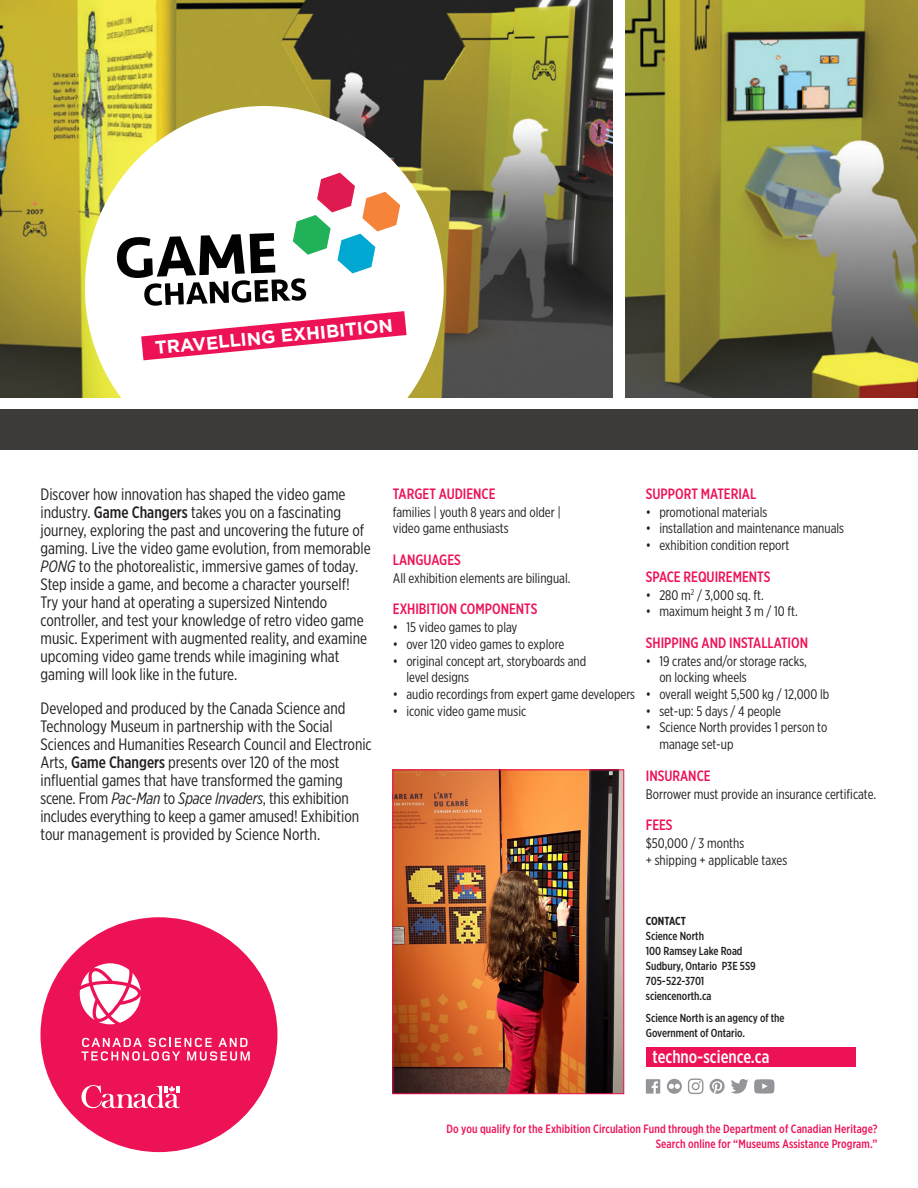
<style>
.page{position:relative;width:918px;height:1188px;background:#fff}
.page>*{position:absolute;margin:0;border:0;box-sizing:border-box;transform-origin:0 0}
.t1{font:700 18.15px "Gotham";color:#fff}
.URL_box{font:500 18px "Gotham X Narrow";color:#fff}
.cover_tx{font:16.5px/18px "Gotham X Narrow";color:#231f20}
.SPECS_title{font:500 15px "Gotham X Narrow";color:#ed1255}
.SPECS_tx{font:13.8px "Gotham X Narrow";color:#231f20}
.PAM_line{font:500 12px/15px "Gotham X Narrow";letter-spacing:.01em;color:#ed1255;text-align:right}
.contact{font:500 11.7px/15px "Gotham X Narrow";color:#231f20}
.s1{font-weight:500}
.s2{font-style:italic}
.s3{font-weight:700}
</style>
<div class="page">
<img style="left:0;top:0;width:613px;height:398px">
<img style="left:625px;top:0;width:293px;height:398px">
<div style="left:41px;top:917px;width:236px;height:235px;background:#ed1255;border-radius:50%"></div>
<svg style="left:80px;top:963px;width:61px;height:61px"></svg>
<svg style="left:81px;top:1038px;width:169px;height:23px"></svg>
<svg style="left:81px;top:1085px;width:99px;height:23px"></svg>
<div style="left:646px;top:1047px;width:209px;height:19px;background:#ed1255"></div>
<svg style="left:646px;top:1079px;width:14px;height:15px"></svg>
<svg style="left:731px;top:1079px;width:43px;height:15px"></svg>
<svg style="left:688px;top:1079px;width:15px;height:15px"></svg>
<svg style="left:710px;top:1079px;width:15px;height:15px"></svg>
<svg style="left:667px;top:1079px;width:15px;height:15px"></svg>
<div style="left:85px;top:106px;width:359px;height:364px;background:#fff;border-radius:50%"></div>
<svg style="left:117px;top:173px;width:290px;height:187px"></svg>
<div style="left:0;top:410px;width:918px;height:40px;background:#3d3b38"></div>
<img style="left:395px;top:772px;width:227px;height:320px">
<div style="left:393px;top:770px;width:231px;height:324px;border:1px solid #ed1255"></div>
<p class="t1" style="left:154px;top:335px;width:240px;rotate:-5deg">TRAVELLING EXHIBITION</p>
<p class="cover_tx" style="left:40px;top:485px;width:332px">Discover how innovation has shaped the video game industry. <span class="s1">Game Changers</span> takes you on a fascinating journey, exploring the past and uncovering the future of gaming. Live the video game evolution, from memorable <span class="s2">PONG</span> to the photorealistic, immersive games of today.<br>Step inside a game, and become a character yourself!<br>Try your hand at operating a supersized Nintendo controller, and test your knowledge of retro video game music. Experiment with augmented reality, and examine upcoming video game trends while imagining what gaming will look like in the future.</p>
<p class="cover_tx" style="left:40px;top:699px;width:333px">Developed and produced by the Canada Science and Technology Museum in partnership with the Social Sciences and Humanities Research Council and Electronic Arts, <span class="s1">Game Changers</span> presents over 120 of the most influential games that have transformed the gaming scene. From <span class="s2">Pac-Man</span> to <span class="s2">Space Invaders</span>, this exhibition includes everything to keep a gamer amused! Exhibition tour management is provided by Science North.</p>
<p class="SPECS_title" style="left:393px;top:484px;width:104px">TARGET AUDIENCE</p>
<p class="SPECS_tx" style="left:393px;top:504px;width:170px">families | youth 8 years and older |</p>
<p class="SPECS_tx" style="left:393px;top:520px;width:117px">video game enthusiasts</p>
<p class="SPECS_title" style="left:393px;top:551px;width:69px">LANGUAGES</p>
<p class="SPECS_tx" style="left:393px;top:570px;width:179px">All exhibition elements are bilingual.</p>
<p class="SPECS_title" style="left:393px;top:600px;width:146px">EXHIBITION COMPONENTS</p>
<p class="SPECS_tx" style="left:393px;top:619px;width:126px">• 15 video games to play</p>
<p class="SPECS_tx" style="left:393px;top:636px;width:173px">• over 120 video games to explore</p>
<p class="SPECS_tx" style="left:393px;top:653px;width:195px">• original concept art, storyboards and</p>
<p class="SPECS_tx" style="left:406px;top:669px;width:64px">level designs</p>
<p class="SPECS_tx" style="left:393px;top:686px;width:244px">• audio recordings from expert game developers</p>
<p class="SPECS_tx" style="left:393px;top:703px;width:135px">• iconic video game music</p>
<p class="SPECS_title" style="left:646px;top:484px;width:112px">SUPPORT MATERIAL</p>
<p class="SPECS_tx" style="left:646px;top:504px;width:123px">• promotional materials</p>
<p class="SPECS_tx" style="left:646px;top:520px;width:200px">• installation and maintenance manuals</p>
<p class="SPECS_tx" style="left:646px;top:537px;width:145px">• exhibition condition report</p>
<p class="SPECS_title" style="left:646px;top:567px;width:126px">SPACE REQUIREMENTS</p>
<p class="SPECS_tx" style="left:646px;top:587px;width:119px">• 280 m<sup>2</sup> / 3,000 sq. ft.</p>
<p class="SPECS_tx" style="left:646px;top:603px;width:154px">• maximum height 3 m / 10 ft.</p>
<p class="SPECS_title" style="left:646px;top:633px;width:164px">SHIPPING AND INSTALLATION</p>
<p class="SPECS_tx" style="left:646px;top:653px;width:163px">• 19 crates and/or storage racks,</p>
<p class="SPECS_tx" style="left:659px;top:669px;width:89px">on locking wheels</p>
<p class="SPECS_tx" style="left:646px;top:686px;width:185px">• overall weight 5,500 kg / 12,000 lb</p>
<p class="SPECS_tx" style="left:646px;top:703px;width:137px">• set-up: 5 days / 4 people</p>
<p class="SPECS_tx" style="left:646px;top:719px;width:183px">• Science North provides 1 person to</p>
<p class="SPECS_tx" style="left:659px;top:736px;width:76px">manage set-up</p>
<p class="SPECS_title" style="left:646px;top:766px;width:66px">INSURANCE</p>
<p class="SPECS_tx" style="left:646px;top:785px;width:232px">Borrower must provide an insurance certificate.</p>
<p class="SPECS_title" style="left:646px;top:816px;width:28px">FEES</p>
<p class="SPECS_tx" style="left:646px;top:835px;width:100px">$50,000 / 3 months</p>
<p class="SPECS_tx" style="left:646px;top:852px;width:143px">+ shipping + applicable taxes</p>
<p class="contact" style="left:646px;top:913px;width:60px"><span class="s3">CONTACT<br></span>Science North</p>
<p class="contact" style="left:646px;top:943px;width:98px">100 Ramsey Lake Road</p>
<p class="contact" style="left:646px;top:958px;width:111px">Sudbury, Ontario P3E 5S9</p>
<p class="contact" style="left:646px;top:973px;width:60px">705-522-3701</p>
<p class="contact" style="left:646px;top:988px;width:67px">sciencenorth.ca</p>
<p class="contact" style="left:646px;top:1010px;width:140px">Science North is an agency of the</p>
<p class="contact" style="left:646px;top:1025px;width:101px">Government of Ontario.</p>
<p class="URL_box" style="left:653px;top:1046px;width:118px">techno-science.ca</p>
<p class="PAM_line" style="left:446px;top:1121px;width:433px">Do you qualify for the Exhibition Circulation Fund through the Department of Canadian Heritage?<br>Search online for “Museums Assistance Program.”</p>
</div>
